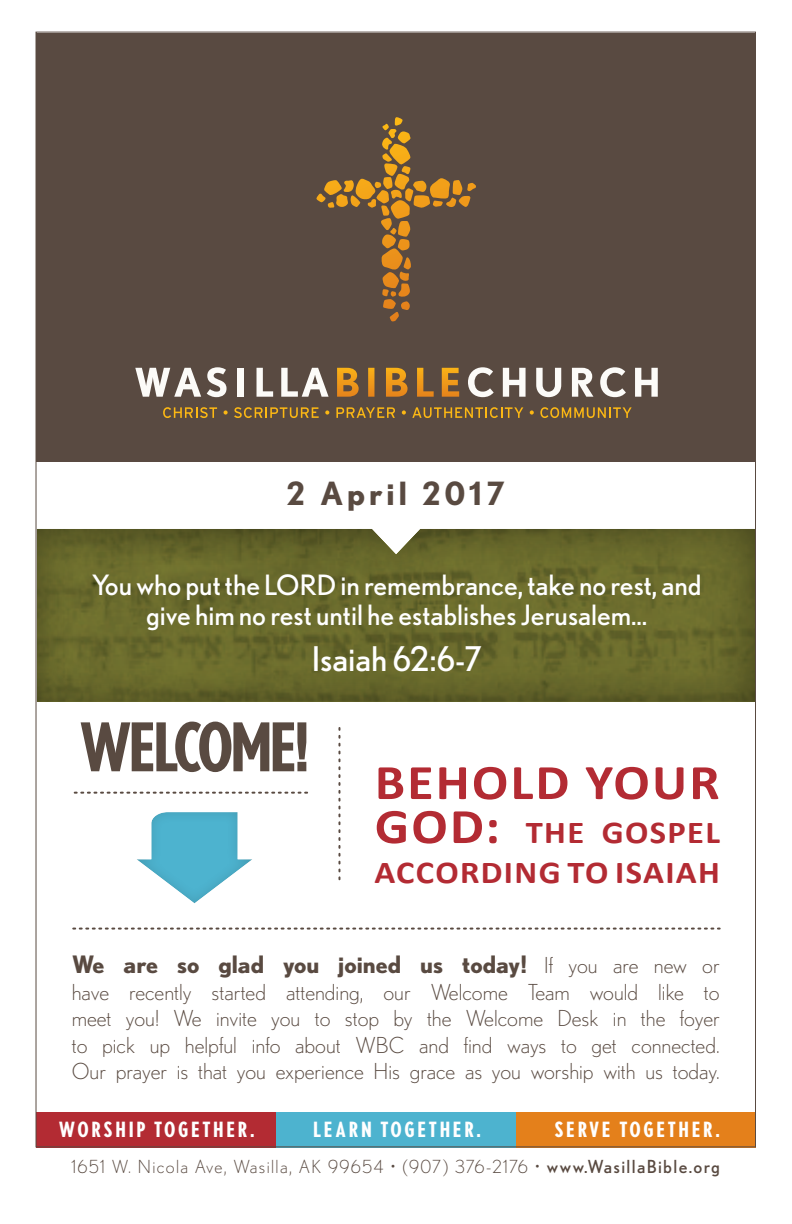
<style>
.page{position:relative;width:792px;height:1224px;background:#fff}
.page>*{position:absolute;margin:0;border:0;box-sizing:border-box;transform-origin:0 0}
.t1{font:700 condensed 67px "Nobel";letter-spacing:-.05em;color:#594a41}
.t2{font:700 50px "Calibri";letter-spacing:.04em;color:#b32b33;scale:1.08 1}
.t3{font:34px "Nobel";color:#fff}
.t4{font:700 32px/40px "Calibri";letter-spacing:.04em;color:#b32b33;scale:1.08 1}
.t5{font:700 32px "Nobel";letter-spacing:.125em;color:#594a41}
.t6{font:28px/30px "Nobel";color:#fff;text-align:center}
.t7{font:700 24px "Nobel";color:#594a41}
.t8{font:300 22px/26.4px "Nobel";color:#594a41;text-align:justify}
.t9{font:700 condensed 21px "Nobel";letter-spacing:.125em;color:#fff}
.t10{font:300 18px "Nobel";letter-spacing:.075em;color:#594a41}
.s1{font-size:50px}
.s2{font-weight:300;font-size:22px}
.s3{font-weight:400}
</style>
<div class="page">
<div style="left:516px;top:1112px;width:240px;height:36px;background:#e4801b"></div>
<div style="left:276px;top:1112px;width:240px;height:36px;background:#4db3cf"></div>
<div style="left:36px;top:1112px;width:240px;height:36px;background:#b32b33"></div>
<svg style="left:73px;top:928px;width:647px;height:2px"></svg>
<div style="left:136px;top:810px;width:120px;height:94px;background:#594a41;opacity:.2"></div>
<svg style="left:75px;top:792px;width:232px;height:2px"></svg>
<svg style="left:338px;top:728px;width:2px;height:151px"></svg>
<div style="left:35px;top:528px;width:722px;height:174px;background:#231f20;opacity:.4"></div>
<div style="left:38px;top:34px;width:716px;height:428px;background:#594a41"></div>
<svg style="left:163px;top:407px;width:54px;height:11px"></svg>
<svg style="left:224px;top:410px;width:4px;height:5px"></svg>
<svg style="left:234px;top:407px;width:85px;height:11px"></svg>
<svg style="left:325px;top:410px;width:4px;height:5px"></svg>
<svg style="left:336px;top:407px;width:59px;height:11px"></svg>
<svg style="left:402px;top:410px;width:4px;height:5px"></svg>
<svg style="left:412px;top:407px;width:111px;height:11px"></svg>
<svg style="left:530px;top:410px;width:4px;height:5px"></svg>
<svg style="left:540px;top:407px;width:92px;height:11px"></svg>
<svg style="left:135px;top:368px;width:66px;height:29px"></svg>
<svg style="left:207px;top:367px;width:20px;height:30px"></svg>
<div style="left:238px;top:368px;width:6px;height:29px;background:#fcfbf8"></div>
<svg style="left:257px;top:368px;width:16px;height:29px"></svg>
<svg style="left:281px;top:368px;width:48px;height:29px"></svg>
<svg style="left:337px;top:368px;width:122px;height:29px"></svg>
<svg style="left:468px;top:367px;width:26px;height:30px"></svg>
<svg style="left:503px;top:368px;width:23px;height:29px"></svg>
<svg style="left:536px;top:368px;width:25px;height:29px"></svg>
<svg style="left:572px;top:368px;width:21px;height:29px"></svg>
<svg style="left:600px;top:367px;width:26px;height:30px"></svg>
<svg style="left:635px;top:368px;width:23px;height:29px"></svg>
<svg style="left:382px;top:117px;width:66px;height:82px"></svg>
<h3 class="t5" style="left:287px;top:474px;width:220px">2 April 2017</h3>
<p class="t6" style="left:92px;top:570px;width:611px">You who put the LORD in remembrance, take no rest, and give him no rest until he establishes Jerusalem…</p>
<h3 class="t3" style="left:312px;top:639px;width:171px">Isaiah 62:6-7</h3>
<h1 class="t1" style="left:79px;top:708px;width:232px">WELCOME!</h1>
<h2 class="t2" style="left:375px;top:747px;width:321px">BEHOLD YOUR</h2>
<h3 class="t4" style="left:374px;top:812px;width:322px"><span class="s1">GOD:</span> THE GOSPEL<br>ACCORDING TO ISAIAH</h3>
<p class="t7" style="left:72px;top:950px;width:649px">We are so glad you joined us today! <span class="s2">If you are new or</span></p>
<p class="t8" style="left:72px;top:979px;width:649px">have recently started attending, our Welcome Team would like to meet you! We invite you to stop by the Welcome Desk in the foyer to pick up helpful info about WBC and find ways to get connected.<br>Our prayer is that you experience His grace as you worship with us today.</p>
<p class="t9" style="left:59px;top:1118px;width:197px">WORSHIP TOGETHER.</p>
<p class="t9" style="left:313px;top:1118px;width:169px">LEARN TOGETHER.</p>
<p class="t9" style="left:554px;top:1118px;width:167px">SERVE TOGETHER.</p>
<p class="t10" style="left:72px;top:1156px;width:650px">1651 W. Nicola Ave, Wasilla, AK 99654 • (907) 376-2176 • <span class="s3">www.WasillaBible.org</span></p>
</div>
